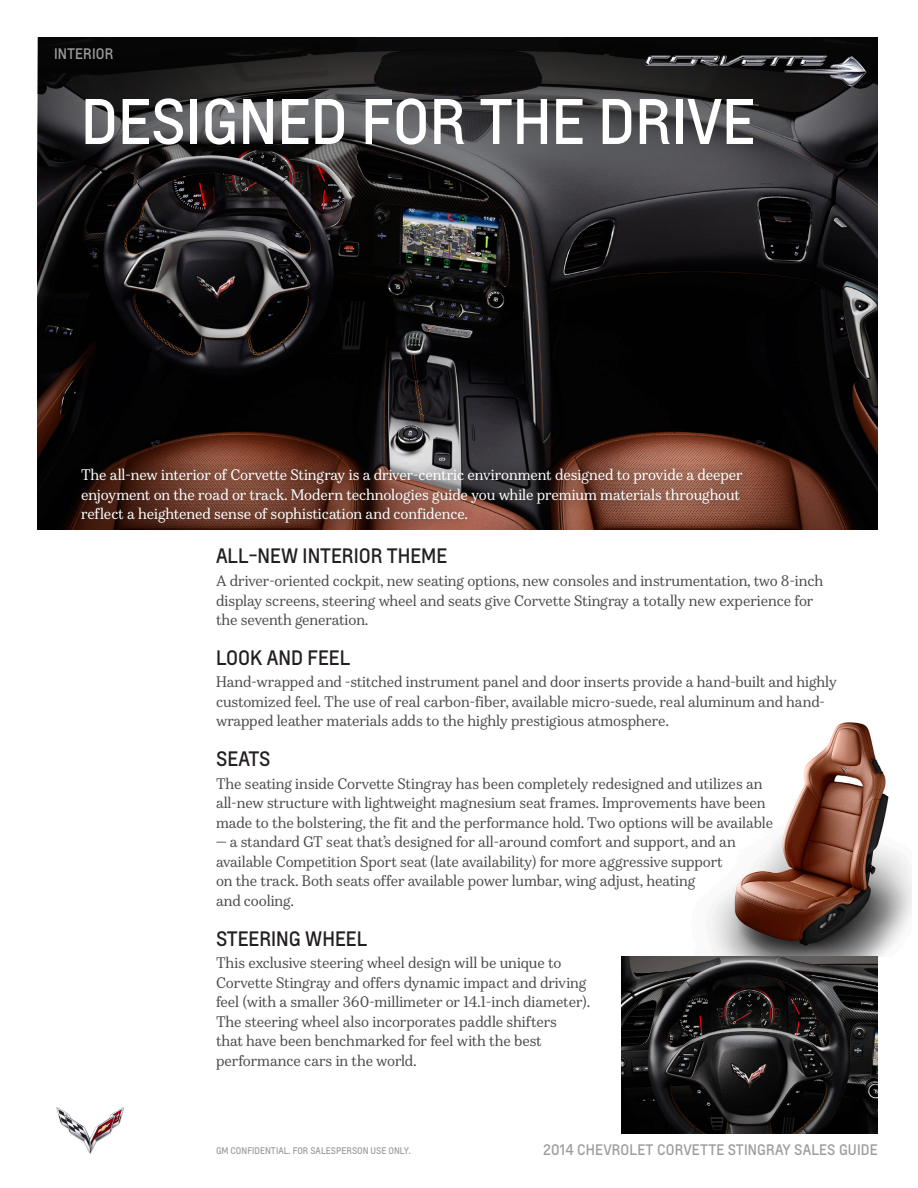
<style>
.page{position:relative;width:918px;height:1188px;background:#fff}
.page>*{position:absolute;margin:0;border:0;box-sizing:border-box;transform-origin:0 0}
.Header_4{font:60px "Louis";color:#fff}
.Header_2{font:19.5px "Louis";color:#231f20}
.body{font:14.25px/19.5px "Durant";letter-spacing:-.005em;color:#4b4c4d}
.body-2{font:14.25px/19.5px "Durant";color:#fff}
.body-3{font:14.25px "Louis";letter-spacing:.01em;color:#9c9d9e}
.t1{font:9px "Louis";color:#9c9d9e}
</style>
<div class="page">
<img style="left:56px;top:1107px;width:68px;height:47px">
<img style="left:684px;top:722px;width:228px;height:235px">
<img style="left:38px;top:38px;width:840px;height:491px">
<div style="left:69px;top:457px;width:684px;height:78px;background:#231f20;opacity:.89"></div>
<img style="left:621px;top:957px;width:257px;height:177px">
<p class="body-3" style="left:54px;top:45px;width:61px">INTERIOR</p>
<p class="Header_4" style="left:81px;top:83px;width:676px">DESIGNED FOR THE DRIVE</p>
<p class="body-2" style="left:81px;top:465px;width:663px">The all-new interior of Corvette Stingray is a driver-centric environment designed to provide a deeper enjoyment on the road or track. Modern technologies guide you while premium materials throughout reflect a heightened sense of sophistication and confidence.</p>
<p class="Header_2" style="left:216px;top:543px;width:233px">ALL-NEW INTERIOR THEME</p>
<p class="body" style="left:216px;top:571px;width:609px">A driver-oriented cockpit, new seating options, new consoles and instrumentation, two 8-inch display screens, steering wheel and seats give Corvette Stingray a totally new experience for the seventh generation.</p>
<p class="Header_2" style="left:216px;top:645px;width:136px">LOOK AND FEEL</p>
<p class="body" style="left:216px;top:673px;width:622px">Hand-wrapped and -stitched instrument panel and door inserts provide a hand-built and highly customized feel. The use of real carbon-fiber, available micro-suede, real aluminum and hand&shy;wrapped leather materials adds to the highly prestigious atmosphere.</p>
<p class="Header_2" style="left:216px;top:746px;width:56px">SEATS</p>
<p class="body" style="left:216px;top:774px;width:559px">The seating inside Corvette Stingray has been completely redesigned and utilizes an all-new structure with lightweight magnesium seat frames. Improvements have been made to the bolstering, the fit and the performance hold. Two options will be available</p>
<p class="body" style="left:216px;top:832px;width:521px">— a standard GT seat that’s designed for all-around comfort and support, and an available Competition Sport seat (late availability) for more aggressive support on the track. Both seats offer available power lumbar, wing adjust, heating<br>and cooling.</p>
<p class="Header_2" style="left:216px;top:926px;width:153px">STEERING WHEEL</p>
<p class="body" style="left:216px;top:953px;width:375px">This exclusive steering wheel design will be unique to Corvette Stingray and offers dynamic impact and driving feel (with a smaller 360-millimeter or 14.1-inch diameter).<br>The steering wheel also incorporates paddle shifters<br>that have been benchmarked for feel with the best performance cars in the world.</p>
<p class="t1" style="left:216px;top:1145px;width:196px">GM CONFIDENTIAL. FOR SALESPERSON USE ONLY.</p>
<p class="body-3" style="left:543px;top:1141px;width:336px">2014 CHEVROLET CORVETTE STINGRAY SALES GUIDE</p>
</div>
